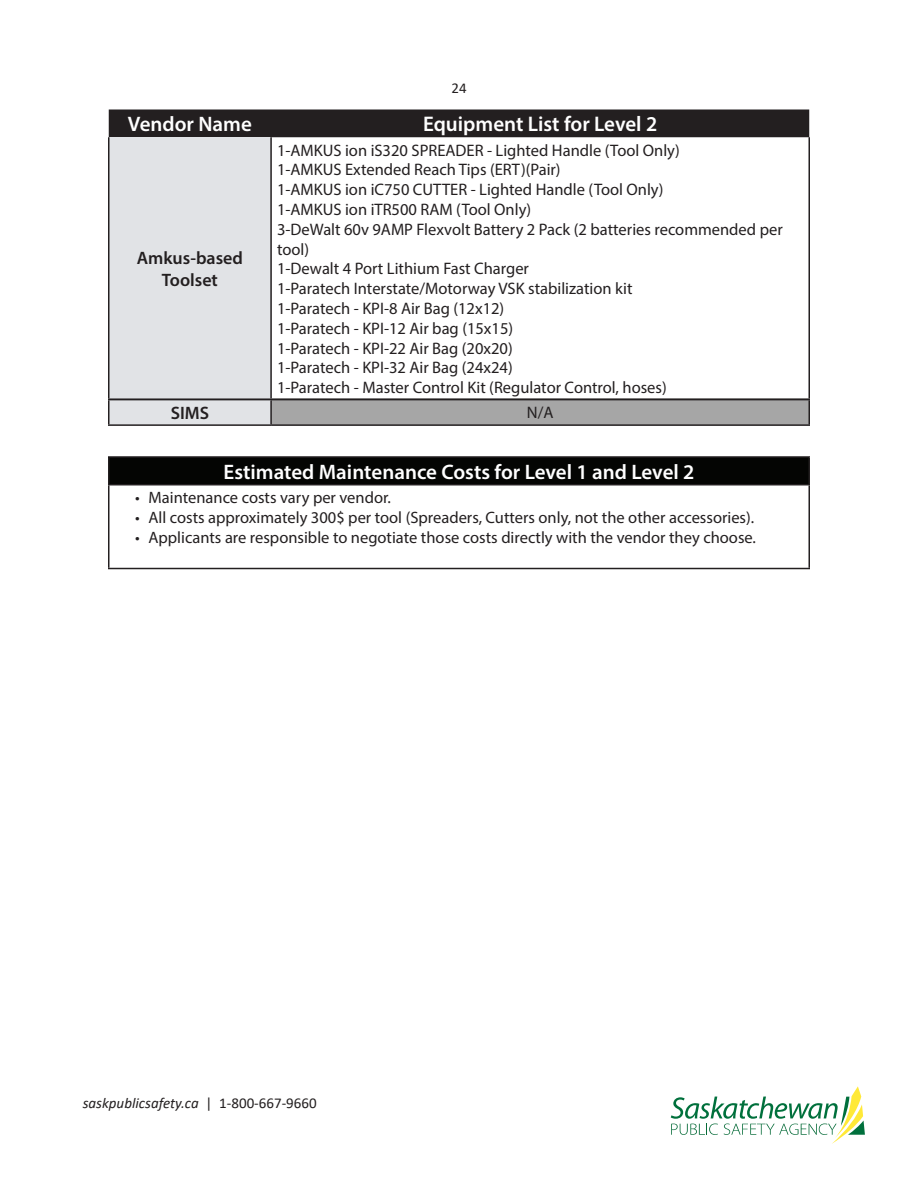
<style>
.page{position:relative;width:918px;height:1188px;background:#fff}
.page>*{position:absolute;margin:0;border:0;box-sizing:border-box;transform-origin:0 0}
.t1{font:600 21.15px "Myriad Pro";color:#fff}
.t2{font:600 21px "Myriad Pro";color:#fff}
.t3{font:600 18px/21.6px "Myriad Pro";color:#231f20;text-align:center}
.t4{font:16.65px "Myriad Pro";color:#231f20}
.t5{font:16.5px "Myriad Pro";color:#231f20}
.t6{font:italic 15px "Calibri";color:#231f20}
.t7{font:15px "Calibri";color:#231f20}
.s1{font-style:normal}
</style>
<div class="page">
<div style="left:109px;top:457px;width:700px;height:28px;background:#040503"></div>
<hr style="left:108px;top:456px;width:702px;height:2px;background:#231f20">
<hr style="left:108px;top:458px;width:2px;height:26px;background:#231f20">
<hr style="left:808px;top:458px;width:2px;height:26px;background:#231f20">
<hr style="left:108px;top:484px;width:702px;height:1px;background:#231f20">
<hr style="left:108px;top:485px;width:2px;height:83px;background:#231f20">
<hr style="left:808px;top:485px;width:2px;height:83px;background:#231f20">
<hr style="left:108px;top:568px;width:702px;height:1px;background:#231f20">
<div style="left:109px;top:400px;width:162px;height:25px;background:#e1e3e6"></div>
<div style="left:271px;top:400px;width:538px;height:25px;background:#a6a6a6"></div>
<hr style="left:108px;top:400px;width:2px;height:24px;background:#231f20">
<hr style="left:270px;top:400px;width:2px;height:24px;background:#231f20">
<hr style="left:808px;top:400px;width:2px;height:24px;background:#231f20">
<hr style="left:108px;top:424px;width:163px;height:2px;background:#231f20">
<hr style="left:271px;top:424px;width:539px;height:2px;background:#231f20">
<div style="left:109px;top:110px;width:700px;height:27px;background:#231f20"></div>
<div style="left:109px;top:137px;width:162px;height:262px;background:#e1e3e6"></div>
<hr style="left:108px;top:137px;width:2px;height:261px;background:#231f20">
<hr style="left:270px;top:137px;width:2px;height:261px;background:#231f20">
<hr style="left:808px;top:137px;width:2px;height:261px;background:#231f20">
<hr style="left:108px;top:398px;width:163px;height:2px;background:#231f20">
<hr style="left:271px;top:398px;width:539px;height:2px;background:#231f20">
<svg style="left:671px;top:1086px;width:194px;height:58px"></svg>
<p class="t7" style="left:451px;top:77px;width:17px">24</p>
<p class="t2" style="left:128px;top:111px;width:126px">Vendor Name</p>
<p class="t1" style="left:423px;top:111px;width:236px">Equipment List for Level 2</p>
<p class="t3" style="left:137px;top:247px;width:108px">Amkus-based<br>Toolset</p>
<p class="t4" style="left:277px;top:140px;width:404px">1-AMKUS ion iS320 SPREADER - Lighted Handle (Tool Only)</p>
<p class="t4" style="left:277px;top:160px;width:285px">1-AMKUS Extended Reach Tips (ERT)(Pair)</p>
<p class="t4" style="left:277px;top:179px;width:388px">1-AMKUS ion iC750 CUTTER - Lighted Handle (Tool Only)</p>
<p class="t4" style="left:277px;top:199px;width:256px">1-AMKUS ion iTR500 RAM (Tool Only)</p>
<p class="t4" style="left:277px;top:219px;width:507px">3-DeWalt 60v 9AMP Flexvolt Battery 2 Pack (2 batteries recommended per</p>
<p class="t4" style="left:277px;top:239px;width:34px">tool)</p>
<p class="t4" style="left:277px;top:259px;width:253px">1-Dewalt 4 Port Lithium Fast Charger</p>
<p class="t4" style="left:277px;top:278px;width:357px">1-Paratech Interstate/Motorway VSK stabilization kit</p>
<p class="t4" style="left:277px;top:298px;width:229px">1-Paratech - KPI-8 Air Bag (12x12)</p>
<p class="t4" style="left:277px;top:318px;width:238px">1-Paratech - KPI-12 Air bag (15x15)</p>
<p class="t4" style="left:277px;top:338px;width:237px">1-Paratech - KPI-22 Air Bag (20x20)</p>
<p class="t4" style="left:277px;top:358px;width:237px">1-Paratech - KPI-32 Air Bag (24x24)</p>
<p class="t4" style="left:277px;top:377px;width:391px">1-Paratech - Master Control Kit (Regulator Control, hoses)</p>
<p class="t3" style="left:171px;top:402px;width:40px">SIMS</p>
<p class="t4" style="left:527px;top:402px;width:28px">N/A</p>
<p class="t2" style="left:223px;top:458px;width:473px">Estimated Maintenance Costs for Level 1 and Level 2</p>
<p class="t5" style="left:135px;top:487px;width:258px">• Maintenance costs vary per vendor.</p>
<p class="t5" style="left:135px;top:507px;width:621px">• All costs approximately 300$ per tool (Spreaders, Cutters only, not the other accessories).</p>
<p class="t5" style="left:135px;top:527px;width:623px">• Applicants are responsible to negotiate those costs directly with the vendor they choose.</p>
<p class="t6" style="left:83px;top:1092px;width:235px">saskpublicsafety.ca <span class="s1">| 1-800-667-9660</span></p>
</div>
